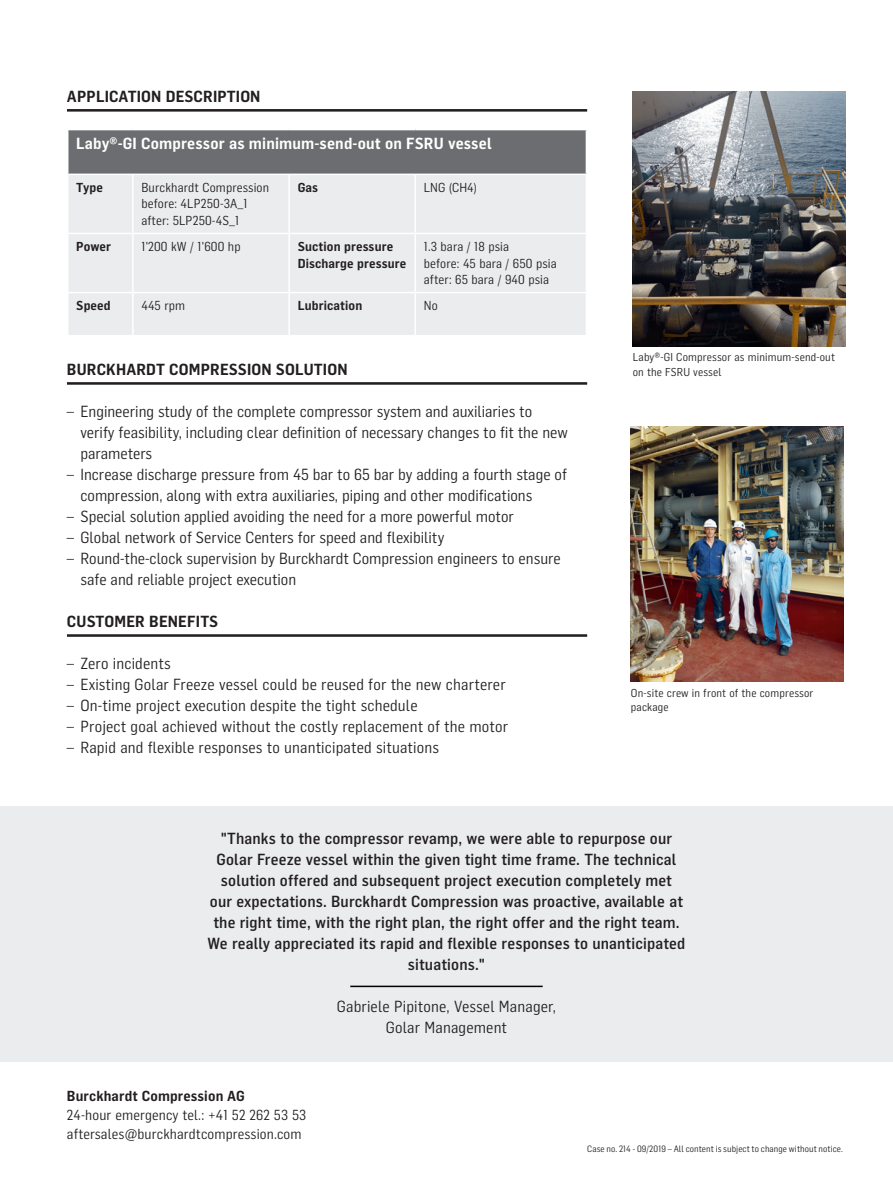
<style>
.page{position:relative;width:893px;height:1191px;background:#fff}
.page>*{position:absolute;margin:0;border:0;box-sizing:border-box;transform-origin:0 0}
.t1{font:15.75px/21px "Flama Semicondensed";color:#231f20}
.t2{font:500 15.75px/21px "Flama Semicondensed";letter-spacing:.01em;color:#231f20;text-align:center}
.t3{font:600 15.75px "Flama Semicondensed";letter-spacing:.01em;color:#231f20}
.t4{font:600 15.75px "Flama Semicondensed";letter-spacing:.01em;color:#fff}
.t5{font:14.25px/18.8px "Flama Semicondensed";letter-spacing:.01em;color:#231f20}
.t6{font:600 14.25px "Flama Semicondensed";letter-spacing:.01em;color:#231f20}
.t7{font:12.75px/16.5px "Flama Semicondensed";letter-spacing:.01em;color:#231f20}
.t8{font:600 12.75px/16.5px "Flama Semicondensed";letter-spacing:.01em;color:#231f20}
.t9{font:11.25px/14.2px "Flama Semicondensed";letter-spacing:.015em;color:#231f20}
.t10{font:9px "Flama Semicondensed";letter-spacing:.01em;color:#231f20}
</style>
<div class="page">
<div style="left:0;top:806px;width:893px;height:255px;background:#eaeced"></div>
<hr style="left:67px;top:109px;width:520px;height:3px;background:#231f20">
<hr style="left:67px;top:382px;width:520px;height:3px;background:#231f20">
<hr style="left:67px;top:634px;width:520px;height:3px;background:#231f20">
<div style="left:68px;top:130px;width:518px;height:44px;background:#6c6d70"></div>
<div style="left:68px;top:175px;width:518px;height:160px;background:#eaeced"></div>
<hr style="left:132px;top:175px;width:2px;height:58px;background:#fff">
<hr style="left:288px;top:175px;width:2px;height:58px;background:#fff">
<hr style="left:415px;top:175px;width:1px;height:58px;background:#fff">
<hr style="left:67px;top:233px;width:66px;height:1px;background:#fff">
<hr style="left:133px;top:233px;width:156px;height:1px;background:#fff">
<hr style="left:132px;top:234px;width:2px;height:58px;background:#fff">
<hr style="left:289px;top:233px;width:126px;height:1px;background:#fff">
<hr style="left:288px;top:234px;width:2px;height:58px;background:#fff">
<hr style="left:415px;top:233px;width:172px;height:1px;background:#fff">
<hr style="left:415px;top:234px;width:1px;height:58px;background:#fff">
<hr style="left:67px;top:292px;width:66px;height:1px;background:#fff">
<hr style="left:133px;top:292px;width:156px;height:1px;background:#fff">
<hr style="left:132px;top:293px;width:2px;height:42px;background:#fff">
<hr style="left:289px;top:292px;width:126px;height:1px;background:#fff">
<hr style="left:288px;top:293px;width:2px;height:42px;background:#fff">
<hr style="left:415px;top:292px;width:172px;height:1px;background:#fff">
<hr style="left:415px;top:293px;width:1px;height:42px;background:#fff">
<img style="left:633px;top:91px;width:212px;height:255px">
<img style="left:631px;top:426px;width:212px;height:256px">
<hr style="left:350px;top:985px;width:193px;height:2px;background:#000">
<p class="t3" style="left:67px;top:86px;width:195px">APPLICATION DESCRIPTION</p>
<p class="t4" style="left:76px;top:133px;width:417px">Laby®-GI Compressor as minimum-send-out on FSRU vessel</p>
<p class="t8" style="left:76px;top:179px;width:28px">Type</p>
<p class="t7" style="left:141px;top:179px;width:129px">Burckhardt Compression before: 4LP250-3A_1 after: 5LP250-4S_1</p>
<p class="t8" style="left:298px;top:179px;width:22px">Gas</p>
<p class="t7" style="left:424px;top:179px;width:55px">LNG (CH4)</p>
<p class="t8" style="left:76px;top:238px;width:36px">Power</p>
<p class="t7" style="left:141px;top:238px;width:101px">1'200 kW / 1'600 hp</p>
<p class="t8" style="left:298px;top:238px;width:110px">Suction pressure<br>Discharge pressure</p>
<p class="t7" style="left:424px;top:238px;width:135px">1.3 bara / 18 psia<br>before: 45 bara / 650 psia after: 65 bara / 940 psia</p>
<p class="t8" style="left:76px;top:297px;width:36px">Speed</p>
<p class="t7" style="left:141px;top:297px;width:45px">445 rpm</p>
<p class="t8" style="left:298px;top:297px;width:66px">Lubrication</p>
<p class="t7" style="left:424px;top:297px;width:15px">No</p>
<p class="t3" style="left:67px;top:359px;width:282px">BURCKHARDT COMPRESSION SOLUTION</p>
<p class="t1" style="left:80px;top:400px;width:489px;text-indent:-13px">– Engineering study of the complete compressor system and auxiliaries to verify feasibility, including clear definition of necessary changes to fit the new parameters</p>
<p class="t1" style="left:80px;top:463px;width:488px;text-indent:-13px">– Increase discharge pressure from 45 bar to 65 bar by adding a fourth stage of compression, along with extra auxiliaries, piping and other modifications</p>
<p class="t1" style="left:67px;top:505px;width:448px">– Special solution applied avoiding the need for a more powerful motor</p>
<p class="t1" style="left:67px;top:526px;width:379px">– Global network of Service Centers for speed and flexibility</p>
<p class="t1" style="left:80px;top:547px;width:482px;text-indent:-13px">– Round-the-clock supervision by Burckhardt Compression engineers to ensure safe and reliable project execution</p>
<p class="t3" style="left:67px;top:611px;width:153px">CUSTOMER BENEFITS</p>
<p class="t1" style="left:67px;top:652px;width:105px">– Zero incidents</p>
<p class="t1" style="left:67px;top:673px;width:440px">– Existing Golar Freeze vessel could be reused for the new charterer</p>
<p class="t1" style="left:67px;top:694px;width:352px">– On-time project execution despite the tight schedule</p>
<p class="t1" style="left:67px;top:715px;width:443px">– Project goal achieved without the costly replacement of the motor</p>
<p class="t1" style="left:67px;top:736px;width:373px">– Rapid and flexible responses to unanticipated situations</p>
<p class="t9" style="left:633px;top:350px;width:204px">Laby®-GI Compressor as minimum-send-out on the FSRU vessel</p>
<p class="t9" style="left:631px;top:685px;width:184px">On-site crew in front of the compressor package</p>
<p class="t2" style="left:208px;top:827px;width:479px">"Thanks to the compressor revamp, we were able to repurpose our Golar Freeze vessel within the given tight time frame. The technical solution offered and subsequent project execution completely met<br>our expectations. Burckhardt Compression was proactive, available at the right time, with the right plan, the right offer and the right team.<br>We really appreciated its rapid and flexible responses to unanticipated situations."</p>
<p class="t1" style="left:337px;top:995px;width:221px;text-align:center">Gabriele Pipitone, Vessel Manager,<br>Golar Management</p>
<p class="t6" style="left:67px;top:1086px;width:179px">Burckhardt Compression AG</p>
<p class="t5" style="left:67px;top:1105px;width:241px">24-hour emergency tel.: +41 52 262 53 53 aftersales@burckhardtcompression.com</p>
<p class="t10" style="left:587px;top:1143px;width:257px">Case no. 214 - 09/2019 – All content is subject to change without notice.</p>
</div>
